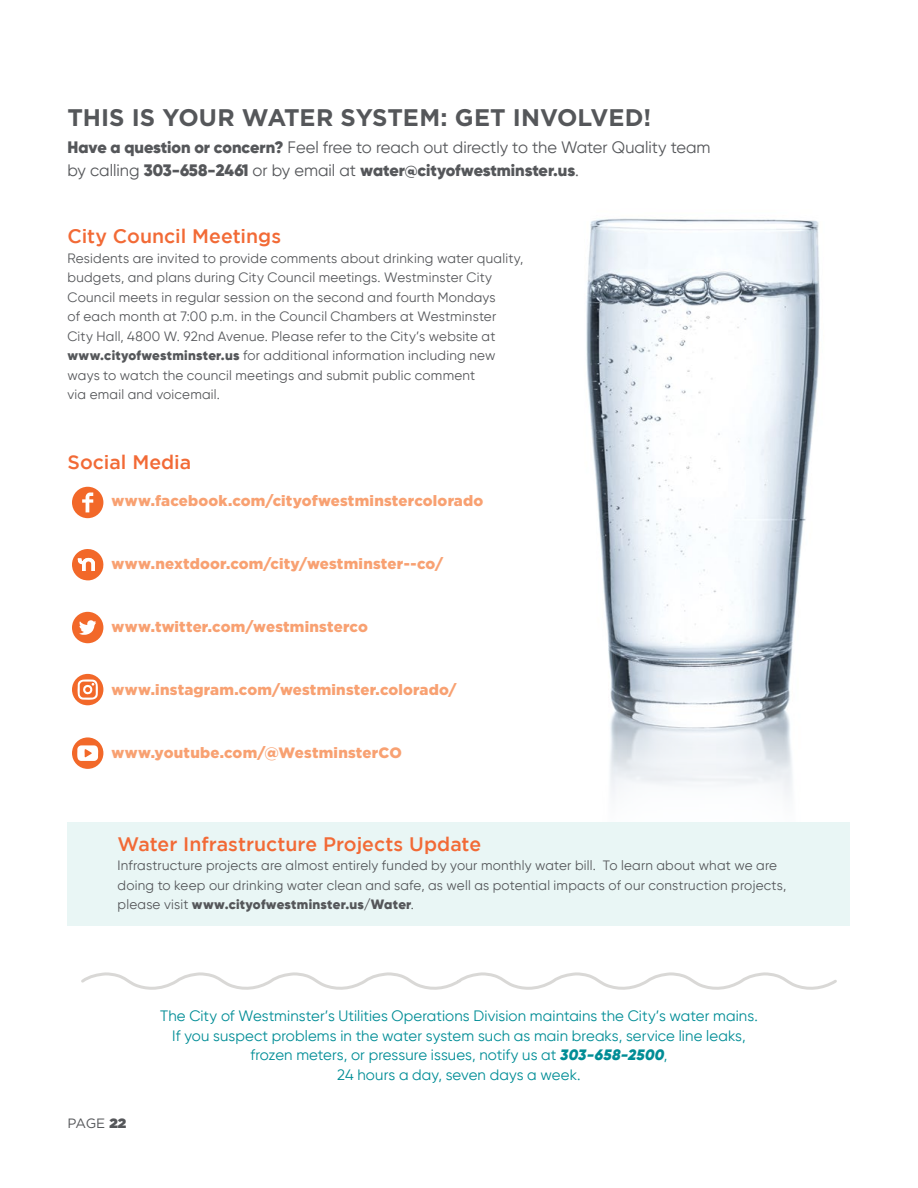
<style>
.page{position:relative;width:918px;height:1188px;background:#fff}
.page>*{position:absolute;margin:0;border:0;box-sizing:border-box;transform-origin:0 0}
.t1{font:700 24px "Gotham";color:#55575a}
.t2{font:500 19.5px "Gotham";color:#f26a36}
.t3{font:16.5px/22.5px "Gilroy";color:#55575a}
.t4{font:15px/19.5px "Gilroy";letter-spacing:.005em;color:#008d96;text-align:center}
.t5{font:900 15px "Gotham";letter-spacing:.015em;color:#f8a172}
.t6{font:13.5px/19.5px "Gilroy";letter-spacing:.015em;color:#55575a}
.t7{font:13.5px "Gotham";color:#55575a}
.s1{font-weight:900}
.s2{font-weight:900;font-style:italic}
</style>
<div class="page">
<img style="left:586px;top:218px;width:234px;height:578px">
<div style="left:68px;top:822px;width:782px;height:104px;background:#e9f6f5"></div>
<svg style="left:72px;top:549px;width:32px;height:31px"></svg>
<div style="left:72px;top:487px;width:31px;height:31px;background:#f26829;border-radius:50%"></div>
<svg style="left:82px;top:493px;width:11px;height:19px"></svg>
<div style="left:72px;top:737px;width:31px;height:32px;background:#f26829;border-radius:50%"></div>
<svg style="left:77px;top:745px;width:21px;height:16px"></svg>
<div style="left:72px;top:612px;width:31px;height:31px;background:#f26829;border-radius:50%"></div>
<svg style="left:79px;top:620px;width:17px;height:15px"></svg>
<div style="left:72px;top:674px;width:31px;height:31px;background:#f26829;border-radius:50%"></div>
<svg style="left:78px;top:679px;width:20px;height:21px"></svg>
<svg style="left:81px;top:972px;width:756px;height:18px"></svg>
<h2 class="t1" style="left:68px;top:103px;width:585px">THIS IS YOUR WATER SYSTEM: GET INVOLVED!</h2>
<p class="t3" style="left:68px;top:136px;width:645px"><span class="s1">Have a question or concern?</span> Feel free to reach out directly to the Water Quality team by calling <span class="s1">303-658-2461</span> or by email at <span class="s1">water@cityofwestminster.us</span>.</p>
<p class="t2" style="left:68px;top:225px;width:215px">City Council Meetings</p>
<p class="t6" style="left:68px;top:248px;width:457px">Residents are invited to provide comments about drinking water quality, budgets, and plans during City Council meetings. Westminster City Council meets in regular session on the second and fourth Mondays<br>of each month at 7:00 p.m. in the Council Chambers at Westminster City Hall, 4800 W. 92nd Avenue. Please refer to the City’s website at <span class="s1">www.cityofwestminster.us</span> for additional information including new ways to watch the council meetings and submit public comment<br>via email and voicemail.</p>
<p class="t2" style="left:68px;top:451px;width:125px">Social Media</p>
<p class="t5" style="left:111px;top:492px;width:373px">www.facebook.com/cityofwestminstercolorado</p>
<p class="t5" style="left:111px;top:555px;width:333px">www.nextdoor.com/city/westminster--co/</p>
<p class="t5" style="left:111px;top:618px;width:258px">www.twitter.com/westminsterco</p>
<p class="t5" style="left:111px;top:681px;width:347px">www.instagram.com/westminster.colorado/</p>
<p class="t5" style="left:111px;top:744px;width:292px">www.youtube.com/@WestminsterCO</p>
<p class="t2" style="left:118px;top:833px;width:365px">Water Infrastructure Projects Update</p>
<p class="t6" style="left:118px;top:856px;width:670px">Infrastructure projects are almost entirely funded by your monthly water bill. To learn about what we are doing to keep our drinking water clean and safe, as well as potential impacts of our construction projects, please visit <span class="s1">www.cityofwestminster.us/Water</span>.</p>
<p class="t7" style="left:68px;top:1116px;width:60px">PAGE <span class="s1">22</span></p>
<p class="t4" style="left:160px;top:1006px;width:599px">The City of Westminster’s Utilities Operations Division maintains the City’s water mains.<br>If you suspect problems in the water system such as main breaks, service line leaks, frozen meters, or pressure issues, notify us at <span class="s2">303-658-2500</span>,<br>24 hours a day, seven days a week.</p>
</div>
